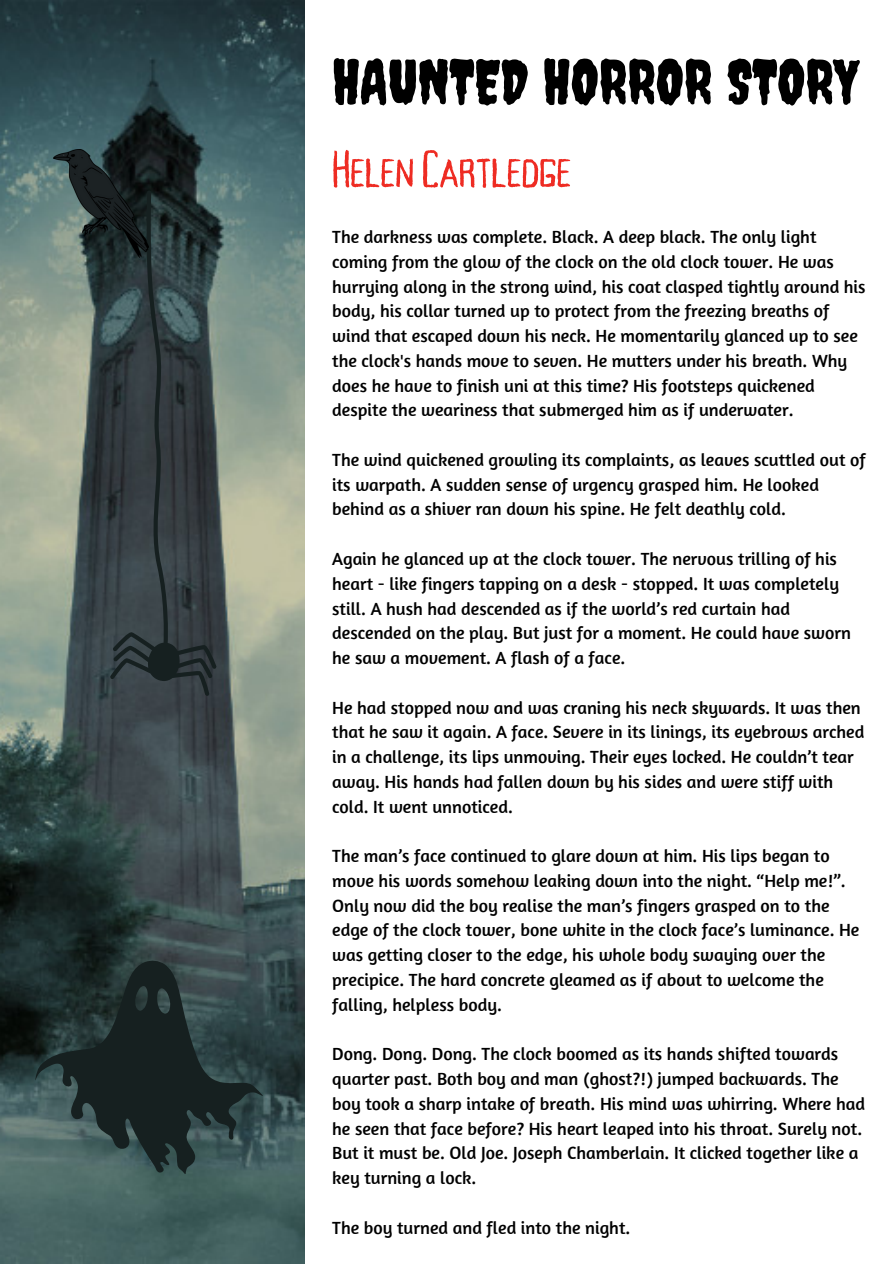
<style>
.page{position:relative;width:894px;height:1264px;background:#fff}
.page>*{position:absolute;margin:0;border:0;box-sizing:border-box;transform-origin:0 0}
.t1{font:61.5px "Creepster";color:#000}
.t2{font:52.5px "Tallow Sans TC Pen";color:#ee2c23}
.t3{font:18px/24.8px "Amaranth";color:#000}
</style>
<div class="page">
<img style="left:0;top:0;width:304px;height:1263px">
<svg style="left:110px;top:190px;width:106px;height:506px;background:#323d40"></svg>
<svg style="left:35px;top:959px;width:227px;height:214px;background:#2a3b3b"></svg>
<img style="left:54px;top:149px;width:94px;height:108px">
<h1 class="t1" style="left:332px;top:45px;width:528px">HAUNTED HORROR STORY</h1>
<h2 class="t2" style="left:332px;top:140px;width:240px">HelenCartledge</h2>
<p class="t3" style="left:332px;top:224px;width:535px">The darkness was complete. Black. A deep black. The only light coming from the glow of the clock on the old clock tower. He was hurrying along in the strong wind, his coat clasped tightly around his body, his collar turned up to protect from the freezing breaths of wind that escaped down his neck. He momentarily glanced up to see the clock's hands move to seven. He mutters under his breath. Why does he have to finish uni at this time? His footsteps quickened despite the weariness that submerged him as if underwater.</p>
<p class="t3" style="left:332px;top:447px;width:535px">The wind quickened growling its complaints, as leaves scuttled out of its warpath. A sudden sense of urgency grasped him. He looked behind as a shiver ran down his spine. He felt deathly cold.</p>
<p class="t3" style="left:332px;top:546px;width:520px">Again he glanced up at the clock tower. The nervous trilling of his heart - like fingers tapping on a desk - stopped. It was completely still. A hush had descended as if the world’s red curtain had descended on the play. But just for a moment. He could have sworn he saw a movement. A flash of a face.</p>
<p class="t3" style="left:332px;top:694px;width:533px">He had stopped now and was craning his neck skywards. It was then that he saw it again. A face. Severe in its linings, its eyebrows arched in a challenge, its lips unmoving. Their eyes locked. He couldn’t tear away. His hands had fallen down by his sides and were stiff with cold. It went unnoticed.</p>
<p class="t3" style="left:332px;top:843px;width:528px">The man’s face continued to glare down at him. His lips began to move his words somehow leaking down into the night. “Help me!”.<br>Only now did the boy realise the man’s fingers grasped on to the edge of the clock tower, bone white in the clock face’s luminance. He was getting closer to the edge, his whole body swaying over the precipice. The hard concrete gleamed as if about to welcome the falling, helpless body.</p>
<p class="t3" style="left:332px;top:1041px;width:534px">Dong. Dong. Dong. The clock boomed as its hands shifted towards quarter past. Both boy and man (ghost?!) jumped backwards. The boy took a sharp intake of breath. His mind was whirring. Where had he seen that face before? His heart leaped into his throat. Surely not.<br>But it must be. Old Joe. Joseph Chamberlain. It clicked together like a key turning a lock.</p>
<p class="t3" style="left:332px;top:1214px;width:299px">The boy turned and fled into the night.</p>
</div>
